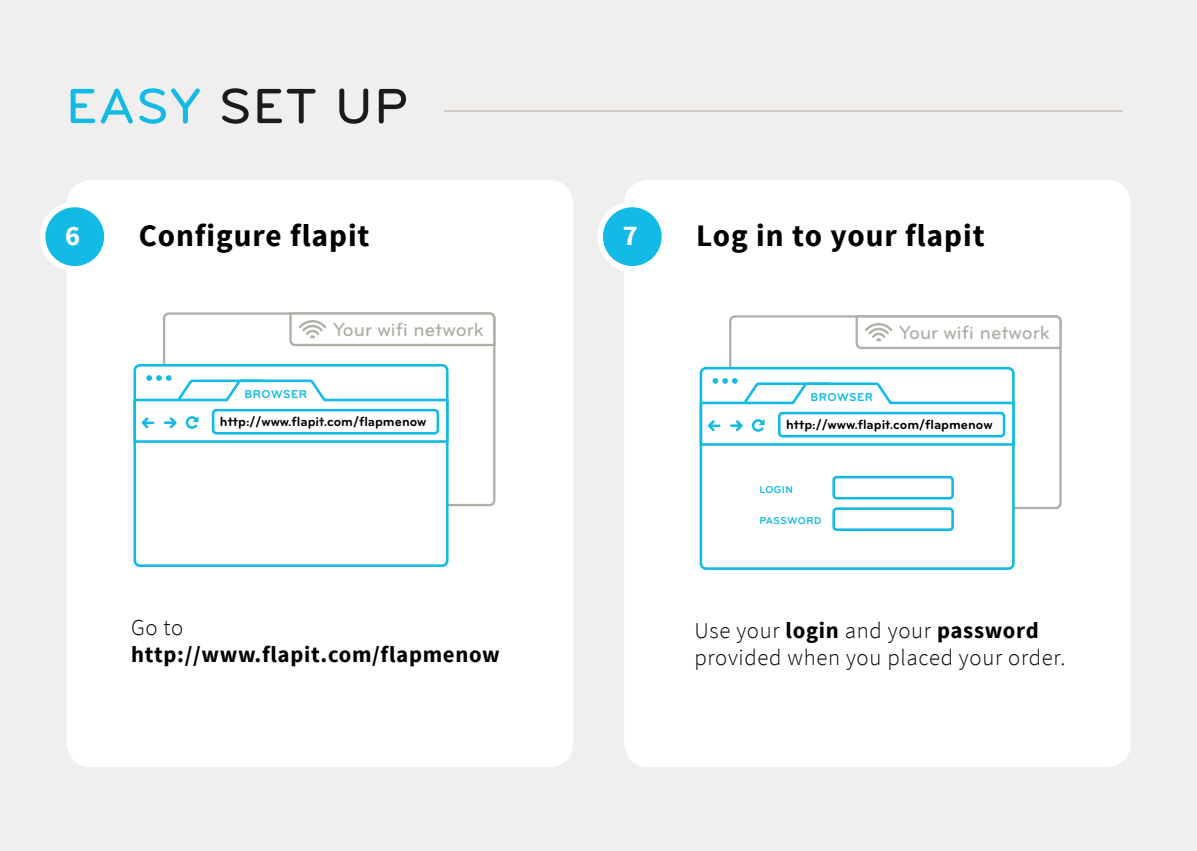
<style>
.page{position:relative;width:1197px;height:851px;background:#fff}
.page>*{position:absolute;margin:0;border:0;box-sizing:border-box;transform-origin:0 0}
.t1{font:500 51.4px "Bryant Pro";letter-spacing:.03em;color:#1a1b1f}
.t2{font:700 31.2px "Source Sans Pro";letter-spacing:.03em;color:#000}
.t3{font:700 28.4px "Source Sans Pro";color:#fff}
.t4{font:300 22.8px/27.2px "Source Sans Pro";letter-spacing:.03em;color:#000}
.t5{font:700 22.8px "Source Sans Pro";letter-spacing:.03em;color:#000}
.t6{font:500 20px "Bryant Pro";color:#b1aea8}
.t7{font:700 13.8px "Bryant Pro";color:#000}
.t8{font:700 11.8px "Bryant Pro";letter-spacing:.05em;color:#12bae5}
.t9{font:700 10.4px "Bryant Pro";letter-spacing:.045em;color:#12bae5}
.s1{color:#12bae5}
.s2{font-weight:700}
</style>
<div class="page">
<div style="left:0;top:0;width:1196px;height:850px;background:#f0efed"></div>
<div style="left:624px;top:180px;width:506px;height:587px;background:#fff;border-radius:24px"></div>
<div style="left:67px;top:180px;width:506px;height:587px;background:#fff;border-radius:24px"></div>
<div style="left:600px;top:204px;width:64px;height:65px;background:#12bae5;border-radius:50%"></div>
<div style="left:597px;top:201px;width:70px;height:71px;border:6px solid #fff;border-radius:50%"></div>
<div style="left:43px;top:204px;width:64px;height:65px;background:#12bae5;border-radius:50%"></div>
<div style="left:40px;top:201px;width:70px;height:71px;border:6px solid #fff;border-radius:50%"></div>
<hr style="left:444px;top:110px;width:677px;height:2px;background:#d0cec7">
<svg style="left:288px;top:312px;width:207px;height:35px"></svg>
<div style="left:133px;top:364px;width:315px;height:203px;border:3px solid #12bae5;border-radius:5px"></div>
<svg style="left:133px;top:375px;width:315px;height:69px"></svg>
<svg style="left:854px;top:315px;width:207px;height:35px"></svg>
<div style="left:699px;top:367px;width:315px;height:202px;border:3px solid #12bae5;border-radius:5px"></div>
<div style="left:832px;top:476px;width:121px;height:23px;border:3px solid #12bae5;border-radius:3px"></div>
<div style="left:832px;top:507px;width:121px;height:24px;border:3px solid #12bae5;border-radius:3px"></div>
<svg style="left:699px;top:378px;width:315px;height:69px"></svg>
<h1 class="t1" style="left:66px;top:75px;width:343px"><span class="s1">EASY</span> SET UP</h1>
<h2 class="t2" style="left:139px;top:215px;width:232px">Configure flapit</h2>
<p class="t3" style="left:65px;top:218px;width:16px">6</p>
<p class="t3" style="left:622px;top:218px;width:16px">7</p>
<h2 class="t2" style="left:696px;top:215px;width:290px">Log in to your flapit</h2>
<p class="t6" style="left:333px;top:317px;width:152px">Your wifi network</p>
<p class="t6" style="left:899px;top:320px;width:152px">Your wifi network</p>
<p class="t8" style="left:244px;top:386px;width:64px">BROWSER</p>
<p class="t8" style="left:810px;top:389px;width:64px">BROWSER</p>
<p class="t7" style="left:220px;top:413px;width:208px">http://www.flapit.com/flapmenow</p>
<p class="t7" style="left:786px;top:415px;width:208px">http://www.flapit.com/flapmenow</p>
<p class="t9" style="left:759px;top:483px;width:35px">LOGIN</p>
<p class="t9" style="left:759px;top:514px;width:64px">PASSWORD</p>
<p class="t4" style="left:131px;top:614px;width:54px">Go to</p>
<p class="t5" style="left:131px;top:640px;width:370px">http://www.flapit.com/flapmenow</p>
<p class="t4" style="left:694px;top:616px;width:372px">Use your <span class="s2">login</span> and your <span class="s2">password </span>provided when you placed your order.</p>
</div>
